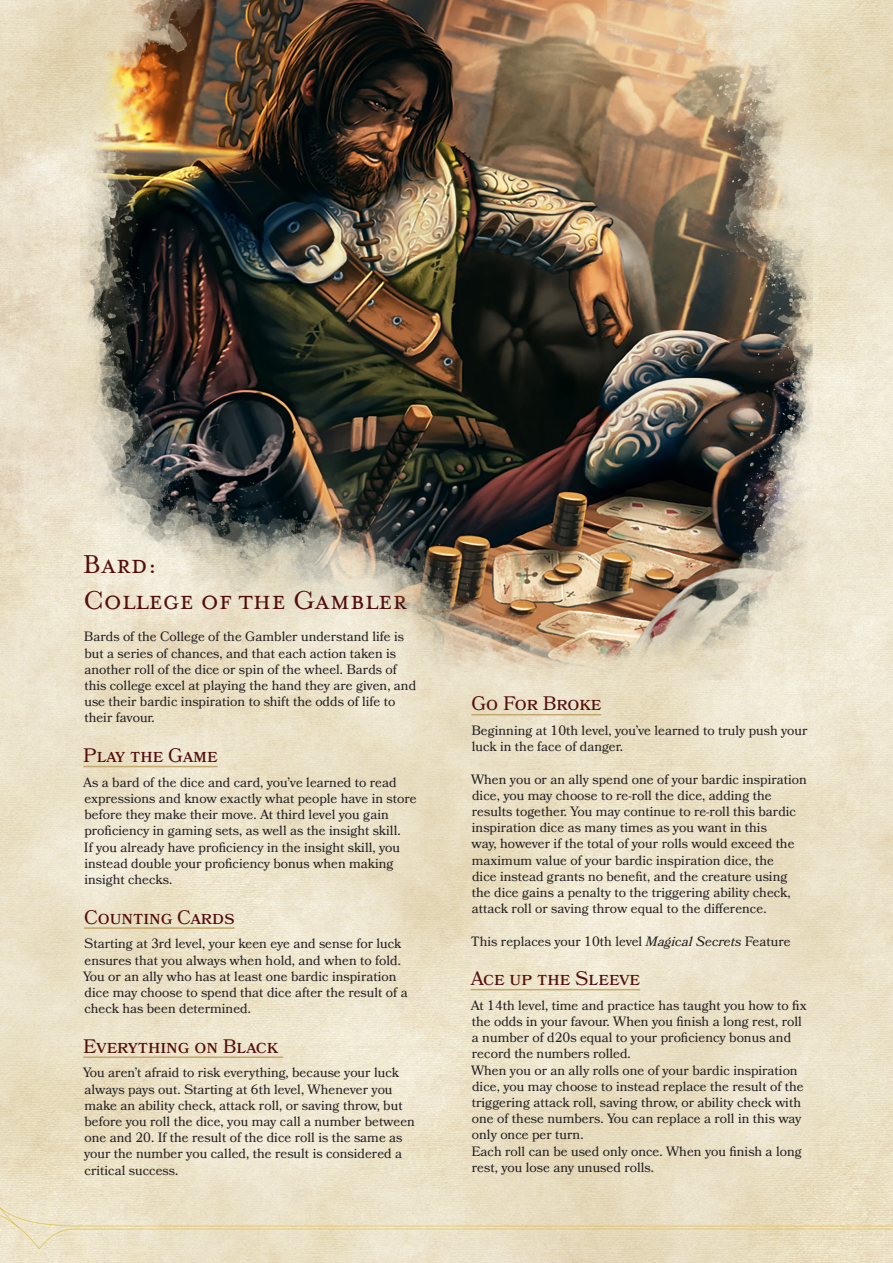
<style>
.page{position:relative;width:893px;height:1263px;background:#fff}
.page>*{position:absolute;margin:0;border:0;box-sizing:border-box;transform-origin:0 0}
.PHB_Class_Title{font:30px "Mr.Eaves Small Caps";color:#530e0d}
.PHB_CatTitle{font:19.5px "Bookmania";color:#530e0d}
.PHB{font:13.5px/16.2px "Bookmania";color:#231f20}
.s1{font-style:italic}
</style>
<div class="page">
<img style="left:0;top:0;width:893px;height:1263px">
<hr style="left:83px;top:766px;width:135px;height:1px;background:#c4a96d">
<hr style="left:84px;top:927px;width:151px;height:2px;background:#c4a96d">
<hr style="left:83px;top:1056px;width:200px;height:2px;background:#c4a96d">
<hr style="left:471px;top:714px;width:130px;height:1px;background:#c4a96d">
<hr style="left:471px;top:989px;width:169px;height:1px;background:#c4a96d">
<img style="left:80px;top:0;width:733px;height:679px">
<p class="PHB_Class_Title" style="left:83px;top:549px;width:76px">Bard:</p>
<p class="PHB_Class_Title" style="left:83px;top:585px;width:325px">College of the Gambler</p>
<p class="PHB" style="left:84px;top:629px;width:334px">Bards of the College of the Gambler understand life is but a series of chances, and that each action taken is another roll of the dice or spin of the wheel. Bards of this college excel at playing the hand they are given, and use their bardic inspiration to shift the odds of life to their favour.</p>
<p class="PHB_CatTitle" style="left:83px;top:744px;width:136px">Play the Game</p>
<p class="PHB" style="left:83px;top:774px;width:335px">As a bard of the dice and card, you’ve learned to read expressions and know exactly what people have in store before they make their move. At third level you gain proficiency in gaming sets, as well as the insight skill.<br>If you already have proficiency in the insight skill, you instead double your proficiency bonus when making insight checks.</p>
<p class="PHB_CatTitle" style="left:84px;top:905px;width:152px">Counting Cards</p>
<p class="PHB" style="left:83px;top:935px;width:326px">Starting at 3rd level, your keen eye and sense for luck ensures that you always when hold, and when to fold.<br>You or an ally who has at least one bardic inspiration dice may choose to spend that dice after the result of a check has been determined.</p>
<p class="PHB_CatTitle" style="left:83px;top:1034px;width:196px">Everything on Black</p>
<p class="PHB" style="left:83px;top:1065px;width:333px">You aren’t afraid to risk everything, because your luck always pays out. Starting at 6th level, Whenever you make an ability check, attack roll, or saving throw, but before you roll the dice, you may call a number between one and 20. If the result of the dice roll is the same as your the number you called, the result is considered a critical success.</p>
<p class="PHB_CatTitle" style="left:471px;top:692px;width:131px">Go For Broke</p>
<p class="PHB" style="left:471px;top:722px;width:338px">Beginning at 10th level, you’ve learned to truly push your luck in the face of danger.</p>
<p class="PHB" style="left:471px;top:771px;width:337px">When you or an ally spend one of your bardic inspiration dice, you may choose to re-roll the dice, adding the results together. You may continue to re-roll this bardic inspiration dice as many times as you want in this<br>way, however if the total of your rolls would exceed the maximum value of your bardic inspiration dice, the<br>dice instead grants no benefit, and the creature using the dice gains a penalty to the triggering ability check, attack roll or saving throw equal to the difference.</p>
<p class="PHB" style="left:471px;top:933px;width:321px">This replaces your 10th level <span class="s1">Magical Secrets</span> Feature</p>
<p class="PHB_CatTitle" style="left:471px;top:967px;width:171px">Ace up the Sleeve</p>
<p class="PHB" style="left:471px;top:997px;width:337px">At 14th level, time and practice has taught you how to fix the odds in your favour. When you finish a long rest, roll a number of d20s equal to your proficiency bonus and record the numbers rolled.</p>
<p class="PHB" style="left:471px;top:1062px;width:334px">When you or an ally rolls one of your bardic inspiration dice, you may choose to instead replace the result of the triggering attack roll, saving throw, or ability check with one of these numbers. You can replace a roll in this way only once per turn.</p>
<p class="PHB" style="left:471px;top:1143px;width:332px">Each roll can be used only once. When you finish a long rest, you lose any unused rolls.</p>
</div>
